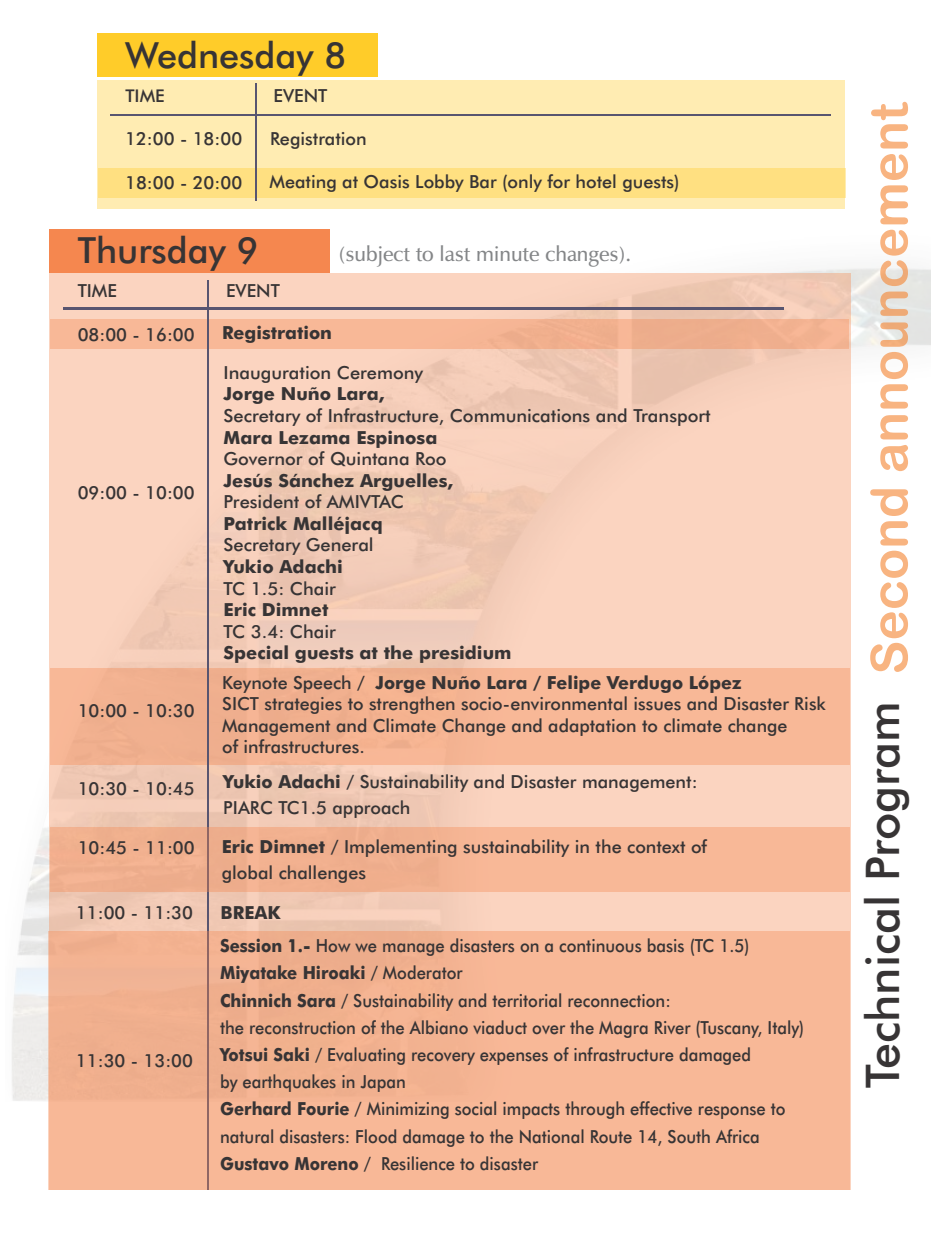
<style>
.page{position:relative;width:936px;height:1234px;background:#fff}
.page>*{position:absolute;margin:0;border:0;box-sizing:border-box;transform-origin:0 0}
.t1{font:51.15px "Arial Rounded MT Bold";color:rgb(245 134 52/.62)}
.t2{font:500 36px "Futura BT";color:#373435}
.t3{font:600 21px "Zapf Humanist 601 BT";color:#848688}
.t4{font:500 18px/21.6px "Futura BT";color:#373435}
.t5{font:500 18px/27.2px "Futura BT";color:#373435;scale:.92 1}
.t6{font:700 18px "Futura BT";color:#373435}
.t7{font:500 17.55px "Futura BT";color:#373435}
.s1{font-weight:700}
</style>
<div class="page">
<img style="left:12px;top:133px;width:918px;height:967px">
<div style="left:97px;top:81px;width:747px;height:128px;background:#ffecb2"></div>
<div style="left:97px;top:33px;width:281px;height:44px;background:#ffcc29"></div>
<hr style="left:111px;top:114px;width:719px;height:2px;background:#585570">
<div style="left:98px;top:168px;width:747px;height:30px;background:#ffe081"></div>
<hr style="left:255px;top:84px;width:1px;height:117px;background:#585570">
<div style="left:50px;top:273px;width:800px;height:916px;background:#f5874f;opacity:.36"></div>
<div style="left:50px;top:229px;width:280px;height:44px;background:#f5874f"></div>
<hr style="left:63px;top:307px;width:720px;height:3px;background:#585570">
<div style="left:50px;top:319px;width:799px;height:30px;background:#f8b797"></div>
<div style="left:50px;top:668px;width:800px;height:96px;background:#f8b796"></div>
<hr style="left:207px;top:280px;width:2px;height:909px;background:#585570">
<div style="left:49px;top:931px;width:800px;height:258px;background:#f8b897"></div>
<div style="left:50px;top:827px;width:800px;height:64px;background:#f5b594"></div>
<h2 class="t2" style="left:125px;top:41px;width:222px">Wednesday 8</h2>
<p class="t7" style="left:125px;top:89px;width:41px">TIME</p>
<p class="t4" style="left:273px;top:87px;width:55px">EVENT</p>
<p class="t4" style="left:125px;top:129px;width:118px">12:00 - 18:00</p>
<p class="t4" style="left:270px;top:130px;width:98px">Registration</p>
<p class="t4" style="left:125px;top:173px;width:118px">18:00 - 20:00</p>
<p class="t4" style="left:269px;top:172px;width:411px">Meating at Oasis Lobby Bar (only for hotel guests)</p>
<h2 class="t2" style="left:78px;top:236px;width:182px">Thursday 9</h2>
<p class="t4" style="left:78px;top:281px;width:41px">TIME</p>
<p class="t4" style="left:226px;top:281px;width:55px">EVENT</p>
<p class="t4" style="left:78px;top:325px;width:118px">08:00 - 16:00</p>
<p class="t6" style="left:222px;top:325px;width:111px">Registration</p>
<p class="t3" style="left:338px;top:245px;width:294px">(subject to last minute changes).</p>
<p class="t4" style="left:78px;top:483px;width:118px">09:00 - 10:00</p>
<p class="t4" style="left:78px;top:701px;width:118px">10:00 - 10:30</p>
<p class="t4" style="left:223px;top:363px;width:201px">Inauguration Ceremony</p>
<p class="t6" style="left:223px;top:386px;width:162px">Jorge Nuño Lara,</p>
<p class="t4" style="left:223px;top:406px;width:488px">Secretary of Infrastructure, Communications and Transport</p>
<p class="t6" style="left:223px;top:430px;width:215px">Mara Lezama Espinosa</p>
<p class="t4" style="left:223px;top:449px;width:224px">Governor of Quintana Roo</p>
<p class="t6" style="left:223px;top:473px;width:231px">Jesús Sánchez Arguelles,</p>
<p class="t4" style="left:223px;top:492px;width:182px">President of AMIVTAC</p>
<p class="t6" style="left:223px;top:516px;width:161px">Patrick Malléjacq</p>
<p class="t4" style="left:223px;top:536px;width:152px">Secretary General</p>
<p class="t6" style="left:223px;top:559px;width:121px">Yukio Adachi</p>
<p class="t4" style="left:223px;top:579px;width:114px">TC 1.5: Chair</p>
<p class="t6" style="left:223px;top:602px;width:106px">Eric Dimnet</p>
<p class="t4" style="left:223px;top:622px;width:114px">TC 3.4: Chair</p>
<p class="t6" style="left:223px;top:645px;width:289px">Special guests at the presidium</p>
<p class="t4" style="left:222px;top:673px;width:605px">Keynote Speech / <span class="s1">Jorge Nuño Lara / Felipe Verdugo López<br></span>SICT strategies to strengthen socio-environmental issues and Disaster Risk Management and Climate Change and adaptation to climate change<br>of infrastructures.</p>
<p class="t4" style="left:78px;top:779px;width:118px">10:30 - 10:45</p>
<p class="t4" style="left:223px;top:771px;width:476px;line-height:25.3px"><span class="s1">Yukio Adachi</span> / Sustainability and Disaster management:<br>PIARC TC1.5 approach</p>
<p class="t4" style="left:78px;top:838px;width:118px">10:45 - 11:00</p>
<p class="t4" style="left:222px;top:835px;width:487px;line-height:25.3px"><span class="s1">Eric Dimnet</span> / Implementing sustainability in the context of global challenges</p>
<p class="t4" style="left:76px;top:903px;width:118px">11:00 - 11:30</p>
<p class="t6" style="left:220px;top:905px;width:61px">BREAK</p>
<p class="t4" style="left:76px;top:1051px;width:118px">11:30 - 13:00</p>
<p class="t5" style="left:220px;top:933px;width:636px"><span class="s1">Session 1.-</span> How we manage disasters on a continuous basis (TC 1.5)<br><span class="s1">Miyatake Hiroaki</span> / Moderator<br><span class="s1">Chinnich Sara</span> / Sustainability and territorial reconnection:<br>the reconstruction of the Albiano viaduct over the Magra River (Tuscany, Italy)<br><span class="s1">Yotsui Saki</span> / Evaluating recovery expenses of infrastructure damaged<br>by earthquakes in Japan<br><span class="s1">Gerhard Fourie</span> / Minimizing social impacts through effective response to natural disasters: Flood damage to the National Route 14, South Africa <span class="s1">Gustavo Moreno</span> / Resilience to disaster</p>
<h1 class="t1" style="left:870px;top:1087px;width:986px;rotate:-90deg"><sup>Technical</sup> <sup>Program</sup> Second announcement</h1>
</div>
